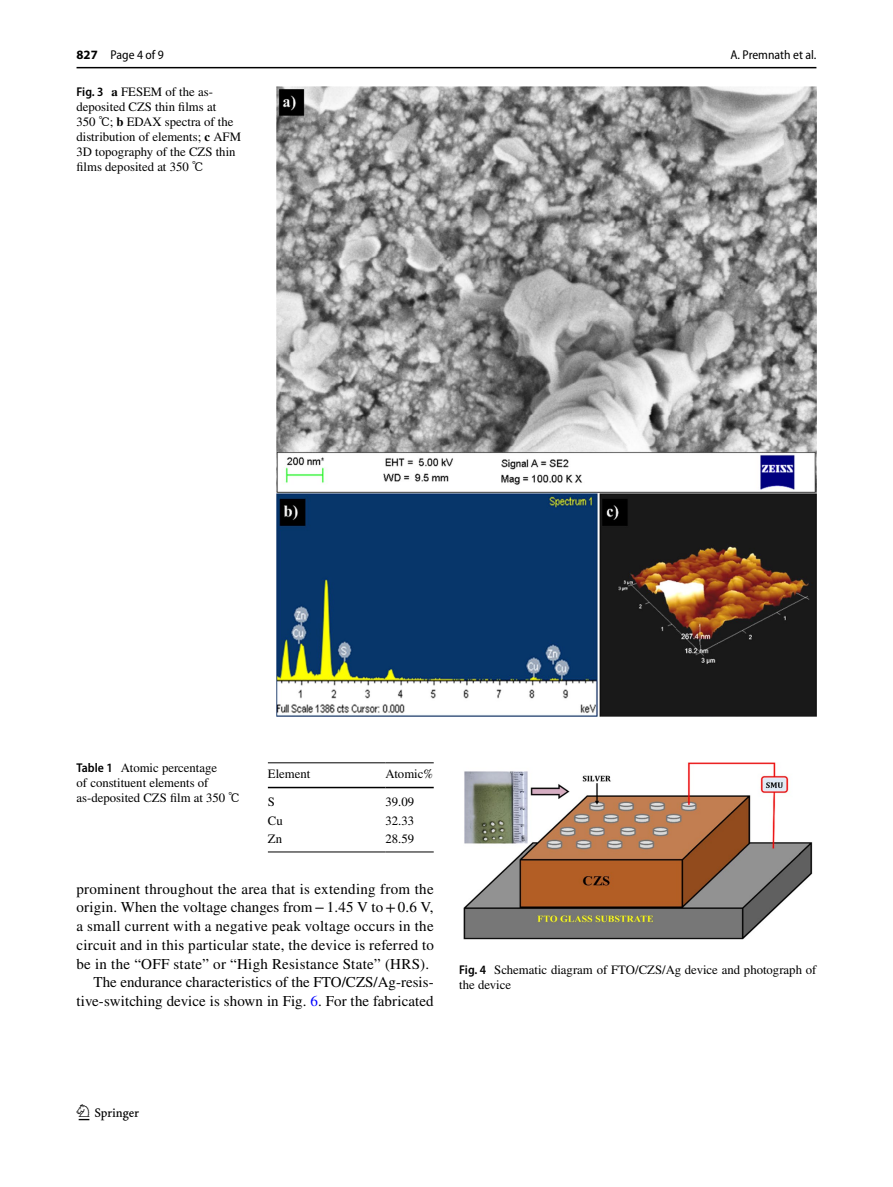
<style>
.page{position:relative;width:893px;height:1187px;background:#fff}
.page>*{position:absolute;margin:0;border:0;box-sizing:border-box;transform-origin:0 0}
.t1{font:22.5px "Springnew Regular 2";color:#000}
.t2{font:15px "STIX";letter-spacing:.015em;color:#000}
.t3{font:12.75px/15px "STIX";color:#000}
.t4{font:semi-condensed 12.75px "Myriad Pro";color:#000}
.s1{font-weight:700;font-stretch:normal}
.s2{font-family:"Myriad Pro";font-weight:600;font-stretch:semi-condensed}
.s3{font-weight:700}
.s4{font-family:"Code 2000"}
.s5{color:#00f}
</style>
<div class="page">
<hr style="left:77px;top:67px;width:739px;height:1px;background:#000">
<img style="left:276px;top:87px;width:540px;height:629px">
<hr style="left:268px;top:762px;width:117px;height:1px;background:#000">
<hr style="left:268px;top:786px;width:117px;height:2px;background:#000">
<hr style="left:385px;top:762px;width:49px;height:1px;background:#000">
<hr style="left:385px;top:786px;width:49px;height:2px;background:#000">
<hr style="left:268px;top:851px;width:117px;height:1px;background:#000">
<hr style="left:385px;top:851px;width:49px;height:1px;background:#000">
<img style="left:463px;top:762px;width:349px;height:177px">
<p class="t4" style="left:77px;top:48px;width:89px"><span class="s1">827</span> Page 4 of 9</p>
<p class="t3" style="left:77px;top:85px;width:166px"><span class="s2">Fig. 3</span> <span class="s3">a</span> FESEM of the as&shy;deposited CZS thin films at<br>350 <span class="s4">℃</span>; <span class="s3">b</span> EDAX spectra of the distribution of elements; <span class="s3">c</span> AFM<br>3D topography of the CZS thin films deposited at 350 <span class="s4">℃</span></p>
<p class="t4" style="left:730px;top:48px;width:88px">A. Premnath et al.</p>
<p class="t3" style="left:77px;top:761px;width:164px"><span class="s2">Table 1</span> Atomic percentage<br>of constituent elements of as-deposited CZS film at 350 <span class="s4">℃</span></p>
<p class="t3" style="left:268px;top:766px;width:44px">Element</p>
<p class="t3" style="left:385px;top:766px;width:49px">Atomic%</p>
<p class="t3" style="left:268px;top:794px;width:9px">S</p>
<p class="t3" style="left:386px;top:794px;width:30px">39.09</p>
<p class="t3" style="left:268px;top:813px;width:16px">Cu</p>
<p class="t3" style="left:386px;top:813px;width:30px">32.33</p>
<p class="t3" style="left:268px;top:832px;width:16px">Zn</p>
<p class="t3" style="left:386px;top:832px;width:30px">28.59</p>
<p class="t2" style="left:77px;top:878px;width:359px">prominent throughout the area that is extending from the</p>
<p class="t2" style="left:77px;top:897px;width:359px">origin. When the voltage changes from−1.45 V to+0.6 V,</p>
<p class="t2" style="left:77px;top:915px;width:359px">a small current with a negative peak voltage occurs in the</p>
<p class="t2" style="left:77px;top:934px;width:359px">circuit and in this particular state, the device is referred to</p>
<p class="t2" style="left:77px;top:953px;width:354px">be in the “OFF state” or “High Resistance State” (HRS).</p>
<p class="t2" style="left:94px;top:972px;width:342px">The endurance characteristics of the FTO/CZS/Ag-resis-</p>
<p class="t2" style="left:77px;top:990px;width:359px">tive-switching device is shown in Fig. <span class="s5">6</span>. For the fabricated</p>
<p class="t3" style="left:459px;top:963px;width:359px"><span class="s2">Fig. 4</span> Schematic diagram of FTO/CZS/Ag device and photograph of the device</p>
<h1 class="t1" style="left:79px;top:1104px;width:62px">1 3</h1>
</div>
